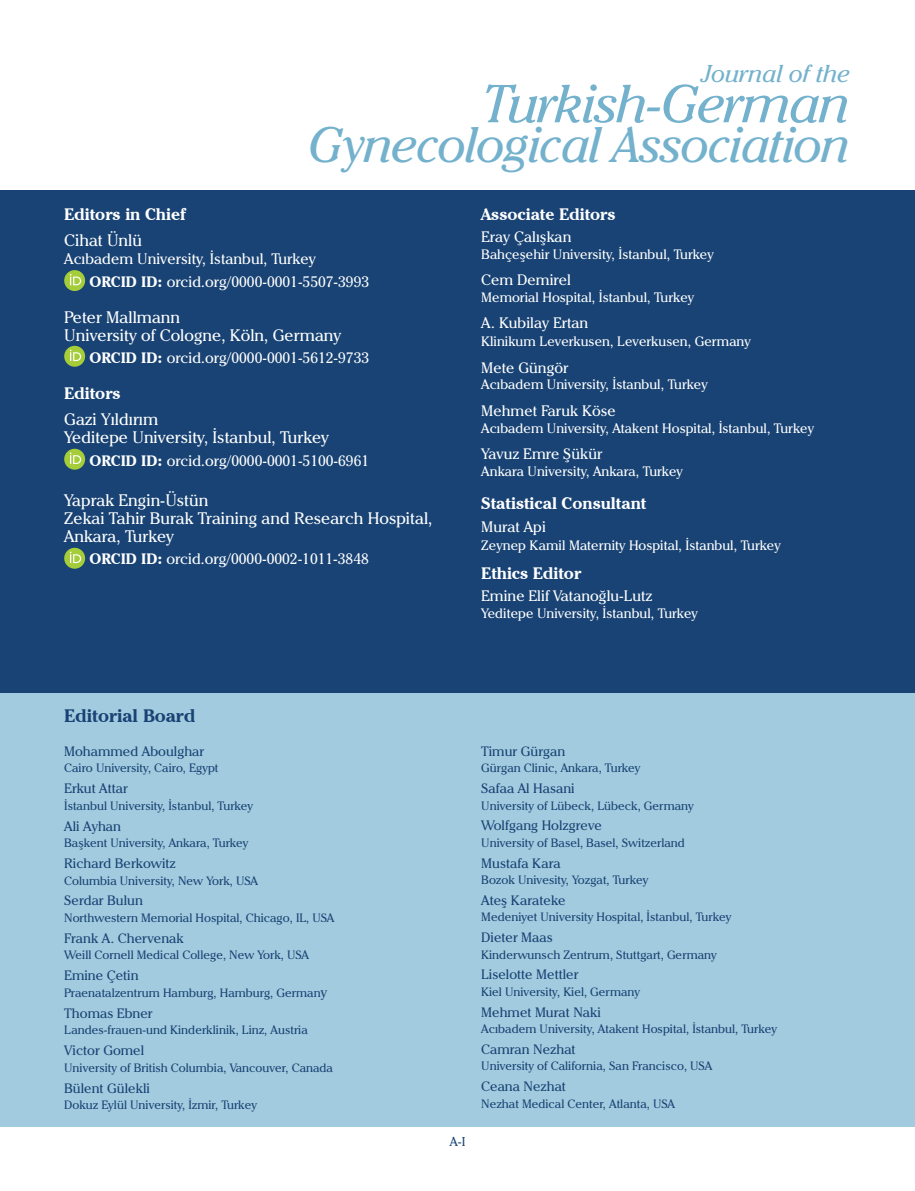
<style>
.page{position:relative;width:915px;height:1191px;background:#fff}
.page>*{position:absolute;margin:0;border:0;box-sizing:border-box;transform-origin:0 0}
.t1{font:italic 52.8px "Cheltenham IT Cby BT";letter-spacing:-.025em;color:#73b1cd}
.t2{font:italic 49.35px "Cheltenham IT Cby BT";letter-spacing:-.025em;color:#73b1cd}
.t3{font:italic 24.15px "Cheltenham IT Cby BT";color:#73b1cd}
.t4{font:700 18px "Cheltenham IT Cby BT";color:#184374}
.t5{font:16.5px/18px "Cheltenham IT Cby BT";color:#fff}
.t6{font:700 16.5px "Cheltenham IT Cby BT";color:#fff}
.t7{font:15px/22.2px "Cheltenham IT Cby BT";color:#fff}
.t8{font:13.5px "Cheltenham IT Cby BT";color:#fff}
.t9{font:13.5px "Cheltenham IT Cby BT";color:#184374}
.t10{font:12.75px "Cheltenham IT Cby BT";color:#184374}
.t11{font:12px "Cheltenham IT Cby BT";color:#184374}
.s1{font-weight:700}
.s2{font-size:13.5px}
</style>
<div class="page">
<div style="left:1px;top:668px;width:913px;height:458px;background:#a3cbdf"></div>
<div style="left:0;top:190px;width:914px;height:503px;background:#184374"></div>
<div style="left:64px;top:270px;width:21px;height:21px;background:#a5cd39;border-radius:50%"></div>
<svg style="left:70px;top:274px;width:11px;height:11px"></svg>
<div style="left:64px;top:346px;width:21px;height:21px;background:#a5cd39;border-radius:50%"></div>
<svg style="left:70px;top:349px;width:11px;height:12px"></svg>
<div style="left:64px;top:449px;width:21px;height:20px;background:#a5cd39;border-radius:50%"></div>
<svg style="left:70px;top:452px;width:11px;height:12px"></svg>
<div style="left:64px;top:548px;width:21px;height:21px;background:#a5cd39;border-radius:50%"></div>
<svg style="left:70px;top:551px;width:11px;height:12px"></svg>
<h3 class="t3" style="left:701px;top:59px;width:150px">Journal of the</h3>
<h1 class="t1" style="left:482px;top:71px;width:369px">Turkish-German</h1>
<h2 class="t2" style="left:309px;top:114px;width:543px">Gynecological Association</h2>
<h3 class="t6" style="left:64px;top:204px;width:123px">Editors in Chief</h3>
<h3 class="t5" style="left:64px;top:231px;width:79px">Cihat Ünlü</h3>
<p class="t7" style="left:89px;top:248px;width:281px;text-indent:-25px">Acıbadem University, İstanbul, Turkey<br><span class="s1">ORCID ID:</span> orcid.org/0000-0001-5507-3993</p>
<h3 class="t5" style="left:64px;top:307px;width:278px">Peter Mallmann<br>University of Cologne, Köln, Germany</h3>
<p class="t7" style="left:89px;top:346px;width:281px"><span class="s1">ORCID ID:</span> orcid.org/0000-0001-5612-9733</p>
<h3 class="t6" style="left:64px;top:383px;width:58px">Editors</h3>
<h3 class="t5" style="left:64px;top:410px;width:266px">Gazi Yıldırım<br>Yeditepe University, İstanbul, Turkey</h3>
<p class="t7" style="left:89px;top:449px;width:281px"><span class="s1">ORCID ID:</span> orcid.org/0000-0001-5100-6961</p>
<h3 class="t5" style="left:64px;top:491px;width:369px">Yaprak Engin-Üstün<br>Zekai Tahir Burak Training and Research Hospital,<br>Ankara, Turkey</h3>
<p class="t7" style="left:89px;top:547px;width:281px"><span class="s1">ORCID ID:</span> orcid.org/0000-0002-1011-3848</p>
<h3 class="t6" style="left:481px;top:204px;width:136px">Associate Editors</h3>
<p class="t7" style="left:481px;top:225px;width:92px">Eray Çalışkan</p>
<p class="t8" style="left:481px;top:245px;width:234px">Bahçeşehir University, İstanbul, Turkey</p>
<p class="t7" style="left:481px;top:268px;width:91px">Cem Demirel</p>
<p class="t8" style="left:481px;top:288px;width:214px">Memorial Hospital, İstanbul, Turkey</p>
<p class="t7" style="left:481px;top:312px;width:108px">A. Kubilay Ertan</p>
<p class="t8" style="left:481px;top:333px;width:271px">Klinikum Leverkusen, Leverkusen, Germany</p>
<p class="t7" style="left:481px;top:356px;width:89px">Mete Güngör</p>
<p class="t8" style="left:481px;top:376px;width:228px">Acıbadem University, İstanbul, Turkey</p>
<p class="t7" style="left:481px;top:399px;width:136px">Mehmet Faruk Köse</p>
<p class="t8" style="left:481px;top:419px;width:334px">Acıbadem University, Atakent Hospital, İstanbul, Turkey</p>
<p class="t7" style="left:481px;top:442px;width:123px">Yavuz Emre Şükür</p>
<p class="t8" style="left:481px;top:462px;width:203px">Ankara University, Ankara, Turkey</p>
<h3 class="t6" style="left:481px;top:493px;width:166px">Statistical Consultant</h3>
<p class="t7" style="left:481px;top:515px;width:66px">Murat Api</p>
<p class="t8" style="left:481px;top:536px;width:301px">Zeynep Kamil Maternity Hospital, İstanbul, Turkey</p>
<h3 class="t6" style="left:481px;top:563px;width:101px">Ethics Editor</h3>
<p class="t7" style="left:481px;top:584px;width:173px">Emine Elif Vatanoğlu-Lutz</p>
<p class="t8" style="left:481px;top:604px;width:218px">Yeditepe University, İstanbul, Turkey</p>
<h3 class="t4" style="left:64px;top:704px;width:133px">Editorial Board</h3>
<p class="t9" style="left:64px;top:742px;width:141px">Mohammed Aboulghar</p>
<p class="t11" style="left:64px;top:760px;width:156px">Cairo University, Cairo, Egypt</p>
<p class="t9" style="left:64px;top:780px;width:65px">Erkut Attar</p>
<p class="t11" style="left:64px;top:798px;width:190px">İstanbul University, İstanbul, Turkey</p>
<p class="t9" style="left:64px;top:817px;width:58px">Ali Ayhan</p>
<p class="t11" style="left:64px;top:835px;width:186px">Başkent University, Ankara, Turkey</p>
<p class="t9" style="left:64px;top:855px;width:113px">Richard Berkowitz</p>
<p class="t11" style="left:64px;top:873px;width:195px">Columbia University, New York, USA</p>
<p class="t9" style="left:64px;top:892px;width:80px">Serdar Bulun</p>
<p class="t11" style="left:64px;top:910px;width:272px">Northwestern Memorial Hospital, Chicago, IL, USA</p>
<p class="t9" style="left:64px;top:929px;width:121px">Frank A. Chervenak</p>
<p class="t11" style="left:64px;top:947px;width:246px">Weill Cornell Medical College, New York, USA</p>
<p class="t9" style="left:64px;top:967px;width:76px">Emine Çetin</p>
<p class="t11" style="left:64px;top:985px;width:264px">Praenatalzentrum Hamburg, Hamburg, German<span class="s2">y</span></p>
<p class="t9" style="left:64px;top:1004px;width:90px">Thomas Ebner</p>
<p class="t11" style="left:64px;top:1022px;width:245px">Landes-frauen-und Kinderklinik, Linz, Austria</p>
<p class="t9" style="left:64px;top:1042px;width:81px">Victor Gomel</p>
<p class="t11" style="left:64px;top:1060px;width:270px">University of British Columbia, Vancouver, Canada</p>
<p class="t9" style="left:64px;top:1079px;width:87px">Bülent Gülekli</p>
<p class="t11" style="left:64px;top:1097px;width:194px">Dokuz Eylül University, İzmir, Turkey</p>
<p class="t10" style="left:449px;top:1133px;width:17px">A-I</p>
<p class="t9" style="left:481px;top:742px;width:85px">Timur Gürgan</p>
<p class="t11" style="left:481px;top:760px;width:161px">Gürgan Clinic, Ankara, Turkey</p>
<p class="t9" style="left:481px;top:780px;width:95px">Safaa Al Hasani</p>
<p class="t11" style="left:481px;top:798px;width:214px">University of Lübeck, Lübeck, Germany</p>
<p class="t9" style="left:481px;top:817px;width:122px">Wolfgang Holzgreve</p>
<p class="t11" style="left:481px;top:835px;width:205px">University of Basel, Basel, Switzerland</p>
<p class="t9" style="left:481px;top:854px;width:81px">Mustafa Kara</p>
<p class="t11" style="left:481px;top:872px;width:169px">Bozok Univesity, Yozgat, Turkey</p>
<p class="t9" style="left:481px;top:891px;width:86px">Ateş Karateke</p>
<p class="t11" style="left:481px;top:909px;width:251px">Medeniyet University Hospital, İstanbul, Turkey</p>
<p class="t9" style="left:481px;top:929px;width:73px">Dieter Maas</p>
<p class="t11" style="left:481px;top:947px;width:237px">Kinderwunsch Zentrum, Stuttgart, Germany</p>
<p class="t9" style="left:481px;top:966px;width:99px">Liselotte Mettler</p>
<p class="t11" style="left:481px;top:984px;width:160px">Kiel University, Kiel, Germany</p>
<p class="t9" style="left:481px;top:1003px;width:121px">Mehmet Murat Naki</p>
<p class="t11" style="left:481px;top:1021px;width:297px">Acıbadem University, Atakent Hospital, İstanbul, Turkey</p>
<p class="t9" style="left:481px;top:1040px;width:96px">Camran Nezhat</p>
<p class="t11" style="left:481px;top:1058px;width:232px">University of California, San Francisco, USA</p>
<p class="t9" style="left:481px;top:1078px;width:86px">Ceana Nezhat</p>
<p class="t11" style="left:481px;top:1096px;width:195px">Nezhat Medical Center, Atlanta, USA</p>
</div>
